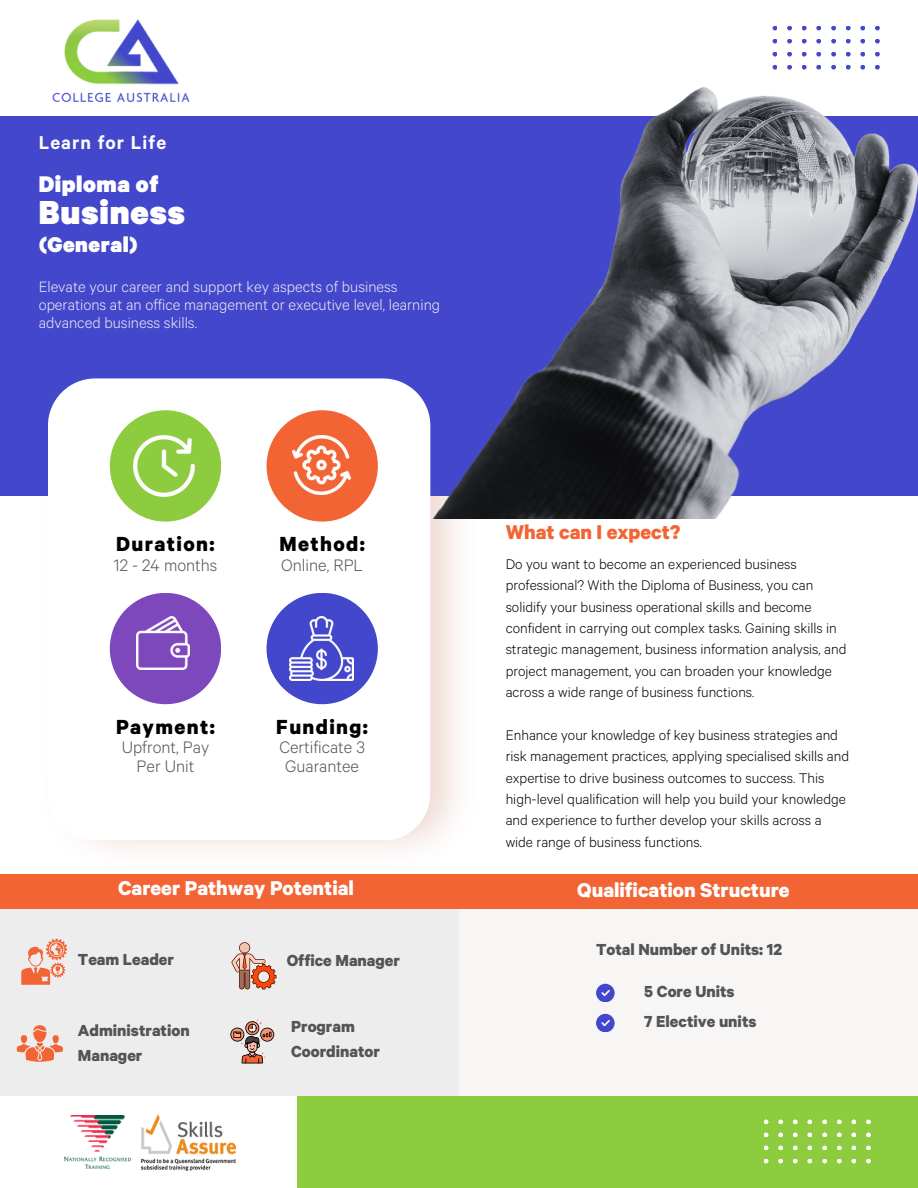
<style>
.page{position:relative;width:918px;height:1188px;background:#fff}
.page>*{position:absolute;margin:0;border:0;box-sizing:border-box;transform-origin:0 0}
.t1{font:900 37.5px "Calibre";letter-spacing:.025em;color:#fff}
.t2{font:900 25.5px "Calibre";letter-spacing:.025em;color:#fff}
.t3{font:900 24px "Calibre";letter-spacing:.025em;color:#fff}
.t4{font:700 22.95px "Calibre";letter-spacing:.06em;color:#000}
.t5{font:700 22.5px "Calibre";color:#fff}
.t6{font:700 22.5px "Calibre";color:#f26434}
.t7{font:600 21px "Calibre";letter-spacing:.05em;color:#fff}
.t8{font:300 18.75px/18.5px "Calibre";color:#545454;text-align:center}
.t9{font:700 18px/24.8px "Calibre";color:#545454}
.t10{font:300 16.95px/18px "Calibre";color:#ededed}
.t11{font:300 15.75px/21.3px "Calibre";color:#000}
</style>
<div class="page">
<div style="left:0;top:117px;width:918px;height:379px;background:#4347cc"></div>
<div style="left:297px;top:1096px;width:621px;height:92px;background:#8ccc3e"></div>
<img style="left:52px;top:19px;width:138px;height:84px">
<img style="left:64px;top:1116px;width:67px;height:53px">
<img style="left:141px;top:1114px;width:95px;height:56px">
<svg style="left:764px;top:1133px;width:5px;height:4px"></svg>
<svg style="left:793px;top:1133px;width:5px;height:4px"></svg>
<svg style="left:778px;top:1133px;width:5px;height:4px"></svg>
<svg style="left:807px;top:1133px;width:5px;height:4px"></svg>
<svg style="left:764px;top:1146px;width:5px;height:4px"></svg>
<svg style="left:793px;top:1146px;width:5px;height:4px"></svg>
<svg style="left:778px;top:1146px;width:5px;height:4px"></svg>
<svg style="left:807px;top:1146px;width:5px;height:4px"></svg>
<svg style="left:764px;top:1159px;width:5px;height:4px"></svg>
<svg style="left:793px;top:1159px;width:5px;height:4px"></svg>
<svg style="left:778px;top:1159px;width:5px;height:4px"></svg>
<svg style="left:807px;top:1159px;width:5px;height:4px"></svg>
<svg style="left:764px;top:1119px;width:5px;height:5px"></svg>
<svg style="left:793px;top:1119px;width:5px;height:5px"></svg>
<svg style="left:778px;top:1119px;width:5px;height:5px"></svg>
<svg style="left:807px;top:1119px;width:5px;height:5px"></svg>
<svg style="left:822px;top:1133px;width:5px;height:4px"></svg>
<svg style="left:851px;top:1133px;width:5px;height:4px"></svg>
<svg style="left:837px;top:1133px;width:5px;height:4px"></svg>
<svg style="left:866px;top:1133px;width:5px;height:4px"></svg>
<svg style="left:822px;top:1146px;width:5px;height:4px"></svg>
<svg style="left:851px;top:1146px;width:5px;height:4px"></svg>
<svg style="left:837px;top:1146px;width:5px;height:4px"></svg>
<svg style="left:866px;top:1146px;width:5px;height:4px"></svg>
<svg style="left:822px;top:1159px;width:5px;height:4px"></svg>
<svg style="left:851px;top:1159px;width:5px;height:4px"></svg>
<svg style="left:837px;top:1159px;width:5px;height:4px"></svg>
<svg style="left:866px;top:1159px;width:5px;height:4px"></svg>
<svg style="left:822px;top:1119px;width:5px;height:5px"></svg>
<svg style="left:851px;top:1119px;width:5px;height:5px"></svg>
<svg style="left:837px;top:1119px;width:5px;height:5px"></svg>
<svg style="left:866px;top:1119px;width:5px;height:5px"></svg>
<img style="left:88px;top:518px;width:391px;height:332px">
<div style="left:48px;top:378px;width:382px;height:462px;background:#fff;border-radius:47px"></div>
<div style="left:110px;top:410px;width:111px;height:112px;background:#8ccc3e;border-radius:50%"></div>
<div style="left:267px;top:410px;width:111px;height:112px;background:#f26434;border-radius:50%"></div>
<div style="left:110px;top:593px;width:111px;height:111px;background:#7d48bb;border-radius:50%"></div>
<div style="left:267px;top:593px;width:111px;height:111px;background:#4347cc;border-radius:50%"></div>
<img style="left:292px;top:436px;width:59px;height:58px">
<img style="left:289px;top:617px;width:65px;height:64px">
<img style="left:137px;top:617px;width:53px;height:52px">
<img style="left:133px;top:436px;width:61px;height:61px">
<div style="left:0;top:874px;width:459px;height:222px;background:#ededed"></div>
<div style="left:0;top:874px;width:459px;height:34px;background:#f26434"></div>
<div style="left:459px;top:874px;width:459px;height:222px;background:#f8f5f5"></div>
<svg style="left:596px;top:984px;width:18px;height:18px"></svg>
<svg style="left:596px;top:1014px;width:18px;height:18px"></svg>
<div style="left:459px;top:874px;width:459px;height:34px;background:#f26434"></div>
<svg style="left:21px;top:939px;width:46px;height:46px"></svg>
<svg style="left:17px;top:1025px;width:46px;height:37px"></svg>
<svg style="left:231px;top:942px;width:45px;height:47px"></svg>
<svg style="left:230px;top:1020px;width:44px;height:43px"></svg>
<img style="left:396px;top:26px;width:522px;height:492px">
<p class="t7" style="left:39px;top:135px;width:129px">Learn for Life</p>
<p class="t2" style="left:39px;top:175px;width:121px">Diploma of</p>
<p class="t1" style="left:39px;top:200px;width:148px">Business</p>
<p class="t3" style="left:39px;top:237px;width:100px">(General)</p>
<p class="t10" style="left:39px;top:280px;width:403px">Elevate your career and support key aspects of business operations at an office management or executive level, learning advanced business skills.</p>
<h4 class="t4" style="left:116px;top:536px;width:100px">Duration:</h4>
<p class="t8" style="left:114px;top:559px;width:105px">12 - 24 months</p>
<p class="t4" style="left:116px;top:719px;width:100px">Payment:</p>
<h2 class="t8" style="left:122px;top:741px;width:89px">Upfront, Pay<br>Per Unit</h2>
<h1 class="t4" style="left:280px;top:536px;width:87px">Method:</h1>
<h4 class="t8" style="left:281px;top:559px;width:83px">Online, RPL</h4>
<p class="t4" style="left:276px;top:719px;width:93px">Funding:</p>
<p class="t8" style="left:279px;top:741px;width:87px">Certificate 3<br>Guarantee</p>
<h2 class="t5" style="left:118px;top:881px;width:237px">Career Pathway Potential</h2>
<p class="t9" style="left:78px;top:950px;width:98px">Team Leader</p>
<h3 class="t9" style="left:78px;top:1021px;width:113px">Administration<br>Manager</h3>
<p class="t9" style="left:287px;top:951px;width:115px">Office Manager</p>
<p class="t9" style="left:291px;top:1017px;width:91px">Program<br>Coordinator</p>
<p class="t6" style="left:506px;top:524px;width:176px">What can I expect?</p>
<h4 class="t11" style="left:506px;top:556px;width:342px">Do you want to become an experienced business professional? With the Diploma of Business, you can solidify your business operational skills and become confident in carrying out complex tasks. Gaining skills in strategic management, business information analysis, and project management, you can broaden your knowledge across a wide range of business functions.</h4>
<p class="t11" style="left:506px;top:727px;width:345px">Enhance your knowledge of key business strategies and risk management practices, applying specialised skills and expertise to drive business outcomes to success. This high-level qualification will help you build your knowledge and experience to further develop your skills across a wide range of business functions.</p>
<p class="t5" style="left:577px;top:883px;width:214px">Qualification Structure</p>
<h1 class="t9" style="left:596px;top:940px;width:188px">Total Number of Units: 12</h1>
<h4 class="t9" style="left:644px;top:982px;width:92px">5 Core Units</h4>
<p class="t9" style="left:644px;top:1012px;width:114px">7 Elective units</p>
</div>
